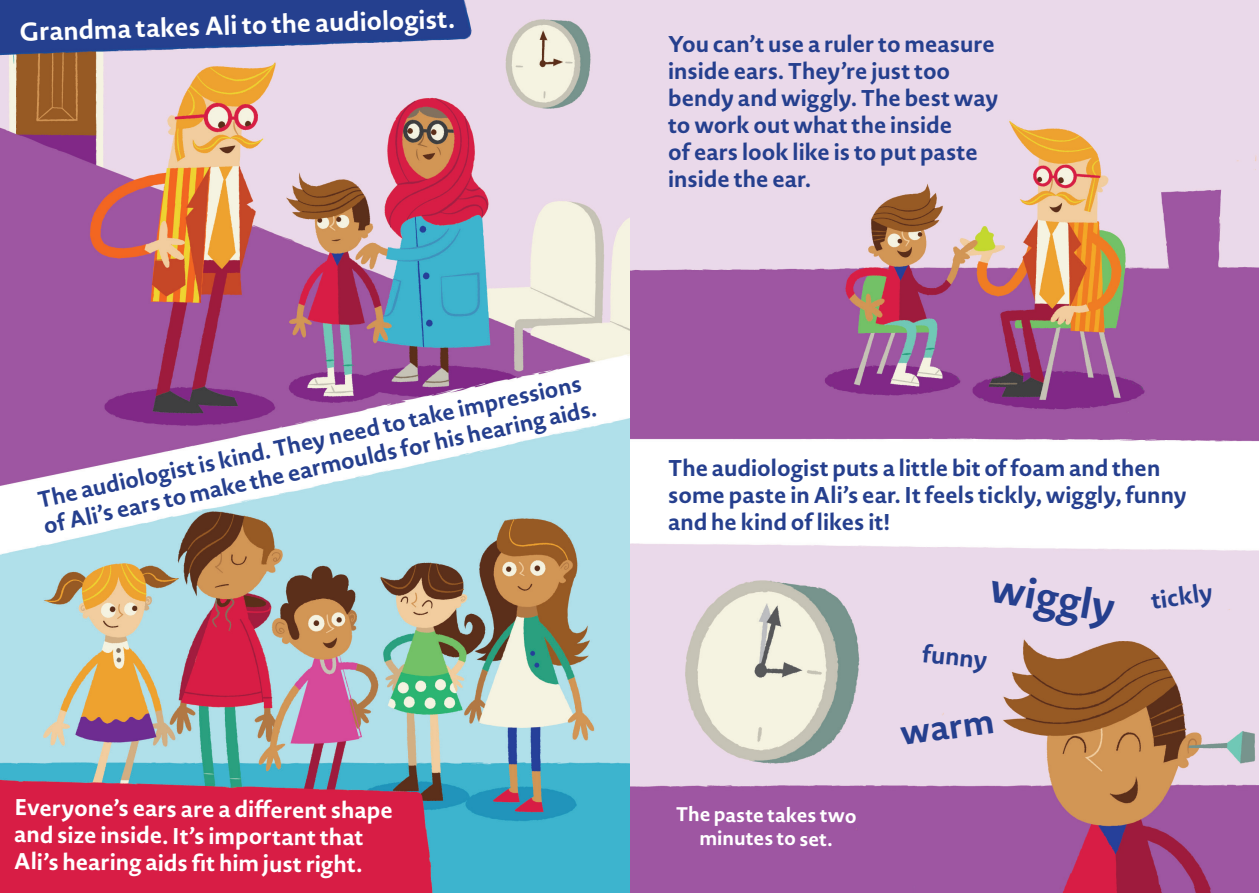
<style>
.page{position:relative;width:1259px;height:893px;background:#fff}
.page>*{position:absolute;margin:0;border:0;box-sizing:border-box;transform-origin:0 0}
.t1{font:700 40.8px "Novel Sans Pro";color:#253f8e}
.t2{font:700 34.35px "Novel Sans Pro";color:#253f8e}
.t3{font:700 25.5px "Novel Sans Pro";color:#fff}
.t4{font:700 24px "Novel Sans Pro";color:#253f8e}
.t5{font:700 22.5px/27px "Novel Sans Pro";color:#253f8e}
.t6{font:700 22.5px/27px "Novel Sans Pro";color:#fff}
.t7{font:700 19.5px/23.4px "Novel Sans Pro";color:#fff;text-align:center}
</style>
<div class="page">
<img style="left:0;top:0;width:1259px;height:893px">
<p class="t3" style="left:19px;top:14px;width:437px;rotate:-2deg">Grandma takes Ali to the audiologist.</p>
<p class="t5" style="left:668px;top:30px;width:332px">You can’t use a ruler to measure inside ears. They’re just too bendy and wiggly. The best way to work out what the inside<br>of ears look like is to put paste inside the ear.</p>
<p class="t5" style="left:35px;top:485px;width:566px;rotate:-12deg">The audiologist is kind. They need to take impressions of Ali’s ears to make the earmoulds for his hearing aids.</p>
<p class="t6" style="left:15px;top:792px;width:380px;rotate:1deg">Everyone’s ears are a diff erent shape and size inside. It’s important that<br>Ali’s hearing aids fi t him just right.</p>
<p class="t5" style="left:668px;top:454px;width:520px">The audiologist puts a little bit of foam and then some paste in Ali’s ear. It feels tickly, wiggly, funny and he kind of likes it!</p>
<h1 class="t1" style="left:996px;top:556px;width:128px;rotate:10deg">wiggly</h1>
<p class="t4" style="left:1148px;top:583px;width:64px;rotate:-8deg">tickly</p>
<p class="t4" style="left:924px;top:635px;width:67px;rotate:6deg">funny</p>
<p class="t7" style="left:676px;top:803px;width:183px">The paste takes two minutes to set.</p>
<h2 class="t2" style="left:897px;top:708px;width:96px;rotate:-8deg">warm</h2>
</div>
